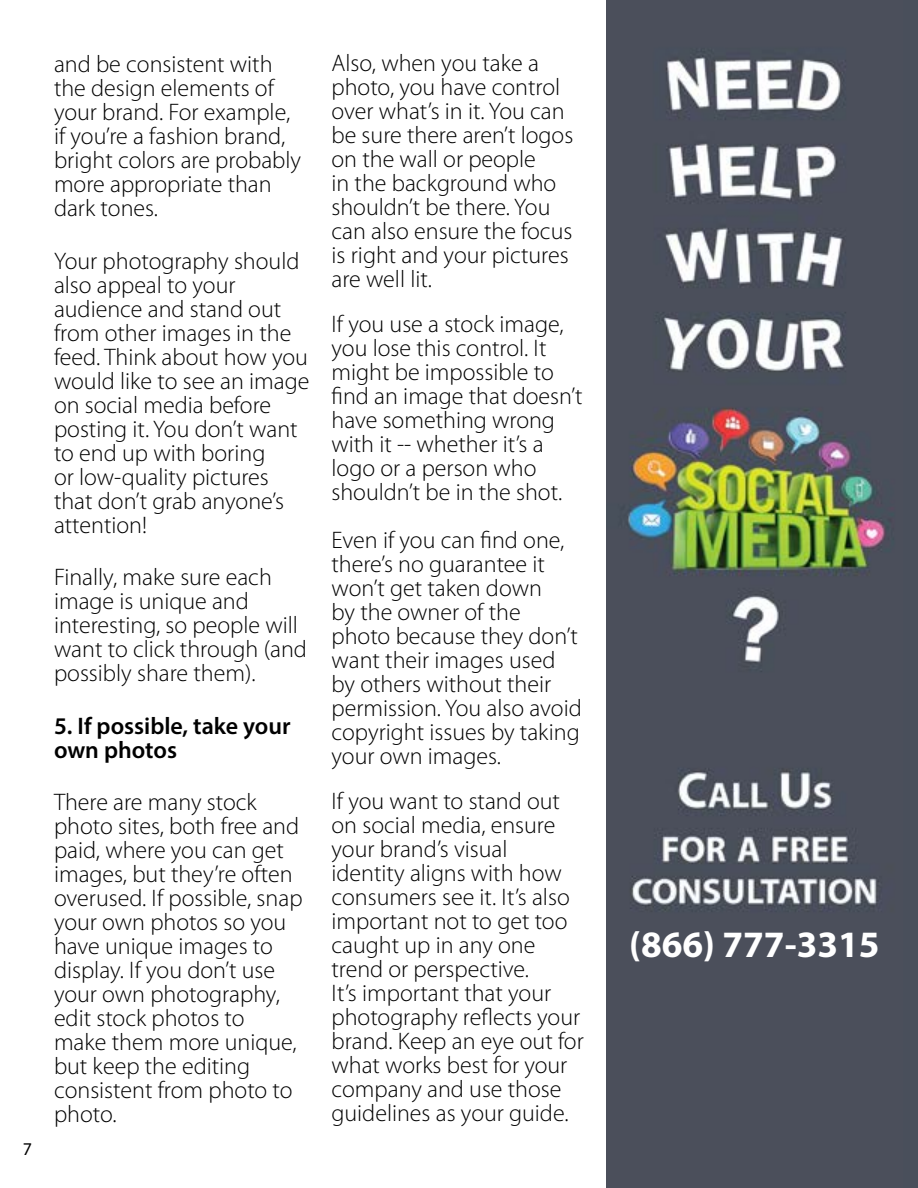
<style>
.page{position:relative;width:918px;height:1188px;background:#fff}
.page>*{position:absolute;margin:0;border:0;box-sizing:border-box;transform-origin:0 0}
.t1{font:700 37.35px "Myriad Pro";color:#fff}
.t2{font:300 24px/24px "Myriad Pro";color:#000}
.t3{font:600 24px/24px "Myriad Pro";color:#000}
.t4{font:18px "Myriad Pro";color:#000}
</style>
<div class="page">
<div style="left:606px;top:0;width:312px;height:1188px;background:#494f5b"></div>
<img style="left:628px;top:55px;width:265px;height:855px">
<p class="t4" style="left:23px;top:1138px;width:11px">7</p>
<p class="t2" style="left:54px;top:52px;width:249px">and be consistent with the design elements of your brand. For example, if you’re a fashion brand, bright colors are probably more appropriate than dark tones.</p>
<p class="t2" style="left:54px;top:248px;width:257px">Your photography should also appeal to your audience and stand out from other images in the feed. Think about how you would like to see an image on social media before posting it. You don’t want to end up with boring<br>or low-quality pictures that don’t grab anyone’s attention!</p>
<p class="t2" style="left:54px;top:565px;width:254px">Finally, make sure each image is unique and interesting, so people will want to click through (and possibly share them).</p>
<p class="t3" style="left:54px;top:713px;width:238px">5. If possible, take your own photos</p>
<p class="t2" style="left:54px;top:790px;width:250px">There are many stock photo sites, both free and paid, where you can get images, but they’re often overused. If possible, snap your own photos so you have unique images to display. If you don’t use your own photography, edit stock photos to make them more unique, but keep the editing consistent from photo to photo.</p>
<p class="t2" style="left:332px;top:50px;width:243px">Also, when you take a photo, you have control over what’s in it. You can be sure there aren’t logos on the wall or people<br>in the background who shouldn’t be there. You can also ensure the focus is right and your pictures are well lit.</p>
<p class="t2" style="left:332px;top:311px;width:253px">If you use a stock image, you lose this control. It might be impossible to find an image that doesn’t have something wrong with it -- whether it’s a logo or a person who shouldn’t be in the shot.</p>
<p class="t2" style="left:332px;top:527px;width:252px">Even if you can find one, there’s no guarantee it won’t get taken down<br>by the owner of the photo because they don’t want their images used by others without their permission. You also avoid copyright issues by taking your own images.</p>
<p class="t2" style="left:332px;top:788px;width:254px">If you want to stand out on social media, ensure your brand’s visual identity aligns with how consumers see it. It’s also important not to get too caught up in any one trend or perspective.<br>It’s important that your photography reflects your brand. Keep an eye out for what works best for your company and use those guidelines as your guide.</p>
<h1 class="t1" style="left:629px;top:920px;width:252px">(866) 777-3315</h1>
</div>
